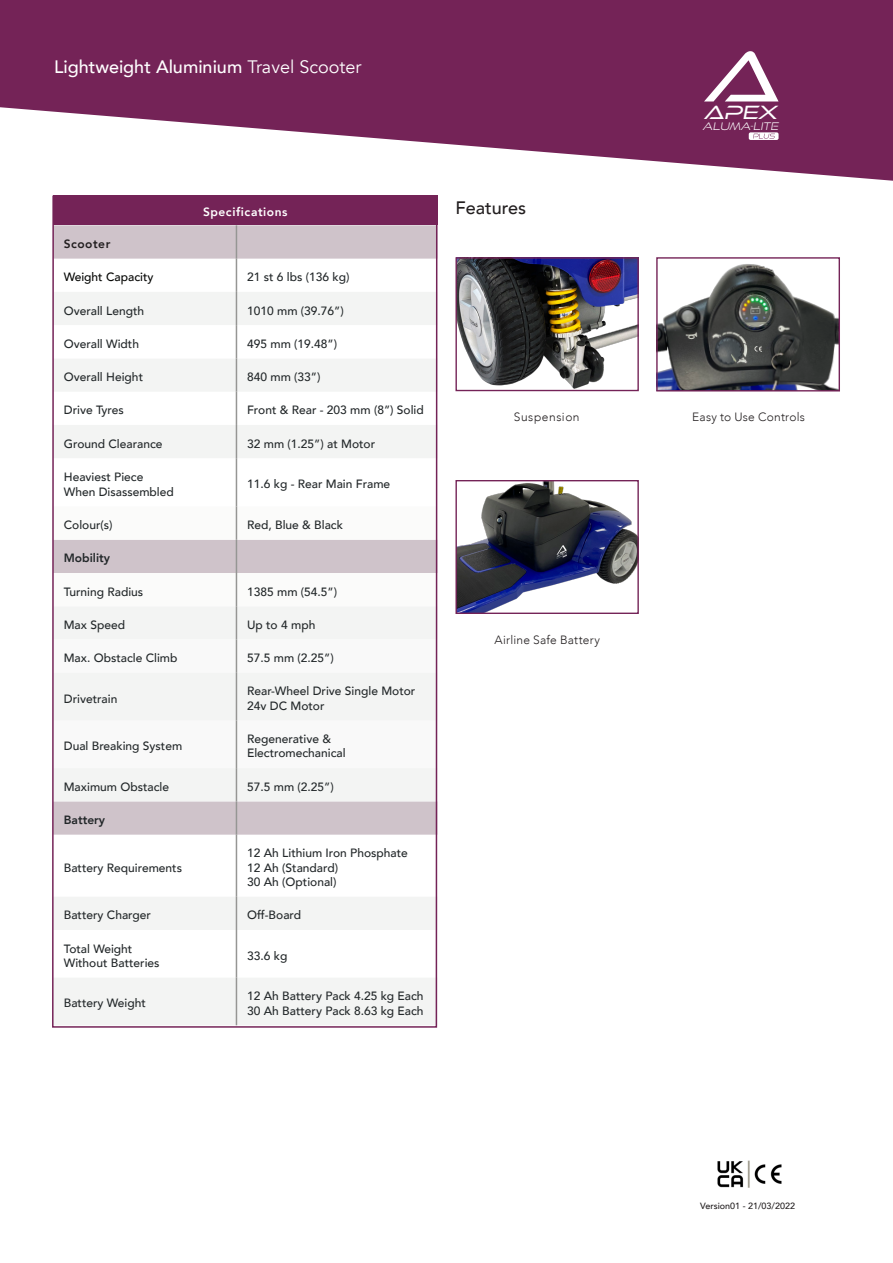
<style>
.page{position:relative;width:893px;height:1263px;background:#fff}
.page>*{position:absolute;margin:0;border:0;box-sizing:border-box;transform-origin:0 0}
.t1{font:italic 74.25px "Ethnocentric Lt";color:#fff}
.t2{font:italic 19.8px "Ethnocentric Lt";color:#fff}
.t3{font:500 18px "Avenir";color:#fff}
.t4{font:500 18px "Avenir";color:#231f20}
.t5{font:500 12px/14.4px "Avenir";color:#222729}
.t6{font:300 12px "Avenir";letter-spacing:.02em;color:#231f20}
.t7{font:800 12px "Avenir";color:#222729}
.t8{font:800 12px "Avenir";letter-spacing:.045em;color:#fff}
.t9{font:500 12px "Avenir";color:#040503}
.t10{font:300 12px "Avenir";letter-spacing:.045em;color:#231f20}
.t11{font:800 12px "Avenir";letter-spacing:.04em;color:#231f20}
.t12{font:italic 10.5px "Good Times Lt";color:#fff}
.t13{font:500 9px "Avenir";color:#231f20}
.s1{font-weight:400}
</style>
<div class="page">
<svg style="left:0;top:0;width:893px;height:181px;fill:#742357"></svg>
<svg style="left:749px;top:132px;width:29px;height:8px"></svg>
<img style="left:717px;top:1160px;width:65px;height:28px">
<img style="left:457px;top:259px;width:180px;height:130px">
<div style="left:455px;top:257px;width:184px;height:134px;border:1px solid #742357"></div>
<img style="left:457px;top:482px;width:180px;height:130px">
<div style="left:455px;top:480px;width:184px;height:134px;border:1px solid #742357"></div>
<img style="left:658px;top:264px;width:180px;height:125px">
<div style="left:656px;top:257px;width:184px;height:134px;border:1px solid #742357"></div>
<div style="left:53px;top:196px;width:384px;height:29px;background:#742357"></div>
<svg style="left:55px;top:225px;width:379px;height:610px;fill:#cfc3ca"></svg>
<svg style="left:55px;top:292px;width:379px;height:509px;fill:#f3f4f3"></svg>
<svg style="left:55px;top:325px;width:379px;height:33px"></svg>
<svg style="left:55px;top:506px;width:379px;height:34px"></svg>
<svg style="left:55px;top:573px;width:379px;height:33px"></svg>
<svg style="left:55px;top:639px;width:379px;height:129px"></svg>
<div style="left:55px;top:673px;width:379px;height:47px;background:#f3f4f3"></div>
<div style="left:55px;top:897px;width:379px;height:33px;background:#f3f4f3"></div>
<div style="left:55px;top:978px;width:379px;height:47px;background:#f3f4f3"></div>
<hr style="left:236px;top:225px;width:1px;height:34px;background:#969694">
<hr style="left:236px;top:259px;width:1px;height:33px;background:#969694">
<hr style="left:236px;top:292px;width:1px;height:33px;background:#969694">
<hr style="left:236px;top:325px;width:1px;height:33px;background:#969694">
<hr style="left:236px;top:358px;width:1px;height:34px;background:#969694">
<hr style="left:236px;top:392px;width:1px;height:33px;background:#969694">
<hr style="left:236px;top:425px;width:1px;height:33px;background:#969694">
<hr style="left:236px;top:458px;width:1px;height:48px;background:#969694">
<hr style="left:236px;top:506px;width:1px;height:34px;background:#969694">
<hr style="left:236px;top:540px;width:1px;height:33px;background:#969694">
<hr style="left:236px;top:573px;width:1px;height:33px;background:#969694">
<hr style="left:236px;top:606px;width:1px;height:33px;background:#969694">
<hr style="left:236px;top:639px;width:1px;height:34px;background:#969694">
<hr style="left:236px;top:673px;width:1px;height:47px;background:#969694">
<hr style="left:236px;top:720px;width:1px;height:48px;background:#969694">
<hr style="left:236px;top:768px;width:1px;height:33px;background:#969694">
<hr style="left:236px;top:801px;width:1px;height:34px;background:#969694">
<hr style="left:236px;top:835px;width:1px;height:62px;background:#969694">
<hr style="left:236px;top:897px;width:1px;height:33px;background:#969694">
<hr style="left:236px;top:930px;width:1px;height:48px;background:#969694">
<hr style="left:236px;top:978px;width:1px;height:47px;background:#969694">
<div style="left:52px;top:196px;width:385px;height:832px;border:2px solid #742357"></div>
<h3 class="t3" style="left:54px;top:51px;width:309px">Lightweight Aluminium <span class="s1">Travel Scooter</span></h3>
<p class="t8" style="left:203px;top:203px;width:86px">Specifications</p>
<p class="t4" style="left:455px;top:192px;width:72px">Features</p>
<p class="t11" style="left:64px;top:234px;width:48px">Scooter</p>
<p class="t9" style="left:64px;top:267px;width:91px">Weight Capacity</p>
<p class="t5" style="left:247px;top:269px;width:104px">21 st 6 lbs (136 kg)</p>
<p class="t5" style="left:64px;top:302px;width:82px">Overall Length</p>
<p class="t5" style="left:247px;top:302px;width:98px">1010 mm (39.76”)</p>
<p class="t5" style="left:64px;top:336px;width:77px">Overall Width</p>
<p class="t5" style="left:247px;top:336px;width:92px">495 mm (19.48”)</p>
<p class="t5" style="left:64px;top:369px;width:81px">Overall Height</p>
<p class="t5" style="left:247px;top:369px;width:75px">840 mm (33”)</p>
<p class="t5" style="left:64px;top:402px;width:61px">Drive Tyres</p>
<p class="t5" style="left:247px;top:402px;width:178px">Front &amp; Rear - 203 mm (8”) Solid</p>
<p class="t5" style="left:64px;top:435px;width:100px">Ground Clearance</p>
<p class="t5" style="left:247px;top:435px;width:130px">32 mm (1.25”) at Motor</p>
<p class="t5" style="left:64px;top:468px;width:111px;line-height:15px">Heaviest Piece<br>When Disassembled</p>
<p class="t5" style="left:247px;top:476px;width:145px">11.6 kg - Rear Main Frame</p>
<p class="t5" style="left:64px;top:517px;width:50px">Colour(s)</p>
<p class="t5" style="left:247px;top:517px;width:97px">Red, Blue &amp; Black</p>
<p class="t7" style="left:64px;top:549px;width:48px">Mobility</p>
<p class="t5" style="left:64px;top:584px;width:81px">Turning Radius</p>
<p class="t5" style="left:247px;top:584px;width:92px">1385 mm (54.5”)</p>
<p class="t5" style="left:64px;top:617px;width:63px">Max Speed</p>
<p class="t5" style="left:247px;top:617px;width:70px">Up to 4 mph</p>
<p class="t5" style="left:64px;top:650px;width:115px">Max. Obstacle Climb</p>
<p class="t5" style="left:247px;top:650px;width:88px">57.5 mm (2.25”)</p>
<p class="t5" style="left:64px;top:691px;width:55px">Drivetrain</p>
<p class="t5" style="left:247px;top:683px;width:170px">Rear-Wheel Drive Single Motor<br>24v DC Motor</p>
<p class="t5" style="left:64px;top:738px;width:120px">Dual Breaking System</p>
<p class="t5" style="left:247px;top:731px;width:100px">Regenerative &amp;<br>Electromechanical</p>
<p class="t5" style="left:64px;top:779px;width:107px">Maximum Obstacle</p>
<p class="t5" style="left:247px;top:779px;width:88px">57.5 mm (2.25”)</p>
<p class="t7" style="left:64px;top:810px;width:43px">Battery</p>
<p class="t5" style="left:64px;top:860px;width:120px">Battery Requirements</p>
<p class="t5" style="left:247px;top:845px;width:162px">12 Ah Lithium Iron Phosphate<br>12 Ah (Standard)<br>30 Ah (Optional)</p>
<p class="t5" style="left:64px;top:907px;width:89px">Battery Charger</p>
<p class="t5" style="left:247px;top:907px;width:56px">Off-Board</p>
<p class="t5" style="left:64px;top:940px;width:70px">Total Weight</p>
<p class="t5" style="left:64px;top:955px;width:97px">Without Batteries</p>
<p class="t5" style="left:247px;top:948px;width:42px">33.6 kg</p>
<p class="t5" style="left:64px;top:995px;width:84px">Battery Weight</p>
<p class="t5" style="left:247px;top:988px;width:178px">12 Ah Battery Pack 4.25 kg Each<br>30 Ah Battery Pack 8.63 kg Each</p>
<p class="t10" style="left:514px;top:409px;width:67px">Suspension</p>
<p class="t6" style="left:495px;top:632px;width:107px">Airline Safe Battery</p>
<h1 class="t1" style="left:703px;top:31px;width:77px">A</h1>
<h2 class="t2" style="left:704px;top:100px;width:75px">Apex</h2>
<p class="t12" style="left:703px;top:120px;width:77px">ALUMA-LITE</p>
<p class="t6" style="left:692px;top:410px;width:114px">Easy to Use Controls</p>
<p class="t13" style="left:700px;top:1198px;width:96px">Version01 - 21/03/2022</p>
</div>
